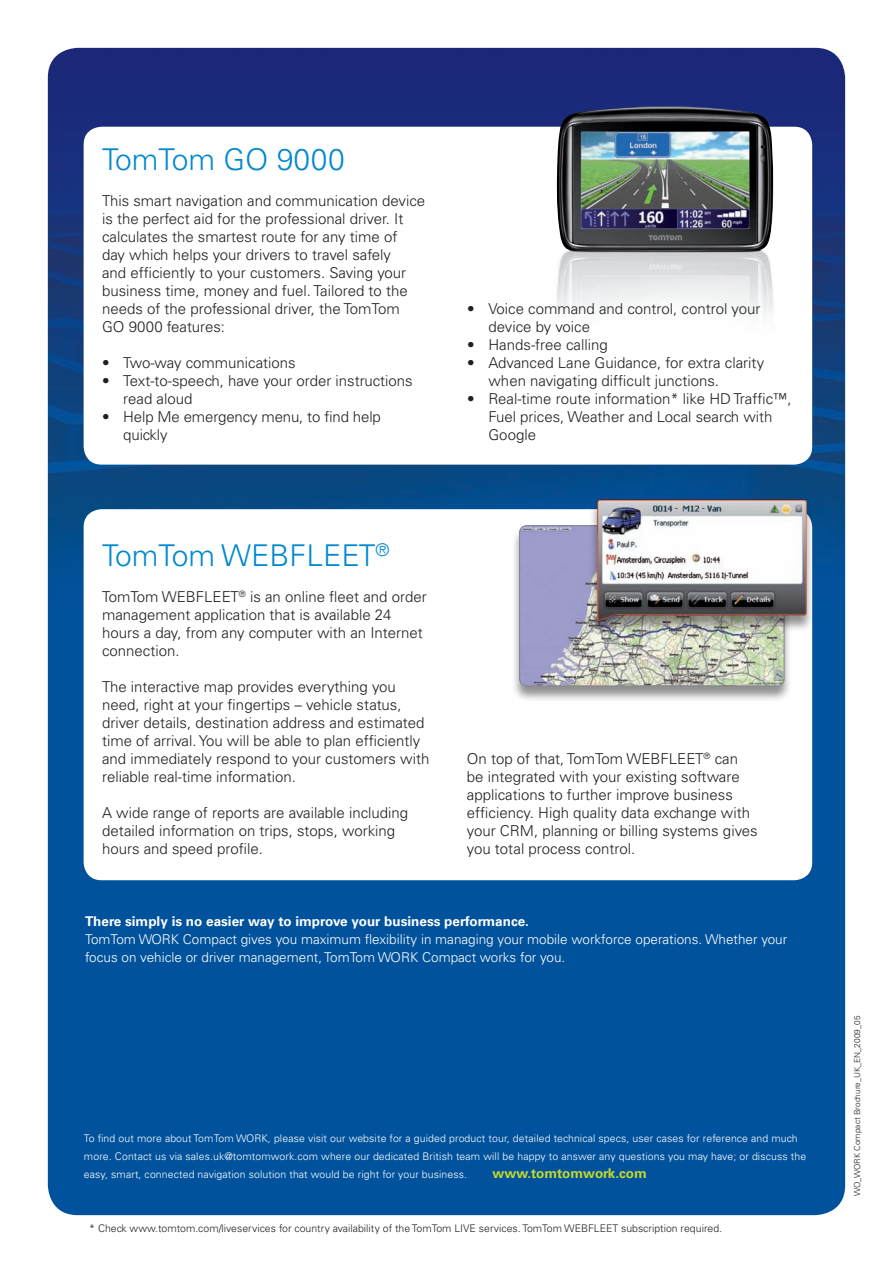
<style>
.page{position:relative;width:893px;height:1263px;background:#fff}
.page>*{position:absolute;margin:0;border:0;box-sizing:border-box;transform-origin:0 0}
.t1{font:300 30px "Univers LT";color:#0089cf}
.t2{font:300 15px/18px "Univers LT";color:#231f20}
.t3{font:300 13.5px/18px "Univers LT";color:#fff}
.t4{font:700 13.5px "Univers LT";color:#fff}
.t5{font:700 13.5px "Univers LT";color:#c4d82d}
.t6{font:300 10.5px/18px "Univers LT";letter-spacing:.01em;color:#fff}
.t7{font:300 10.5px "Univers LT";color:#231f20}
.t8{font:300 8.25px "Univers LT";color:#231f20}
</style>
<div class="page">
<img style="left:48px;top:48px;width:797px;height:1167px">
<div style="left:84px;top:127px;width:728px;height:338px;background:#fff;border-radius:18px"></div>
<img style="left:546px;top:106px;width:231px;height:209px">
<div style="left:84px;top:509px;width:728px;height:371px;background:#fff;border-radius:18px"></div>
<div style="left:511px;top:526px;width:281px;height:177px;background:#231f20;opacity:.5"></div>
<img style="left:520px;top:526px;width:264px;height:160px">
<div style="left:519px;top:525px;width:265px;height:161px;border:1px solid #808285;border-radius:7px"></div>
<div style="left:589px;top:500px;width:225px;height:137px;background:#231f20;opacity:.5"></div>
<img style="left:597px;top:499px;width:210px;height:123px">
<h1 class="t1" style="left:102px;top:141px;width:244px">TomTom GO 9000</h1>
<p class="t2" style="left:102px;top:192px;width:325px">This smart navigation and communication device is the perfect aid for the professional driver. It calculates the smartest route for any time of<br>day which helps your drivers to travel safely<br>and efficiently to your customers. Saving your business time, money and fuel. Tailored to the needs of the professional driver, the TomTom GO 9000 features:</p>
<p class="t2" style="left:102px;top:354px;width:195px">• Two-way communications</p>
<p class="t2" style="left:123px;top:372px;width:291px;text-indent:-21px">• Text-to-speech, have your order instructions read aloud</p>
<p class="t2" style="left:123px;top:408px;width:259px;text-indent:-21px">• Help Me emergency menu, to find help quickly</p>
<p class="t2" style="left:488px;top:300px;width:273px;text-indent:-21px">• Voice command and control, control your device by voice</p>
<p class="t2" style="left:467px;top:336px;width:142px">• Hands-free calling</p>
<p class="t2" style="left:488px;top:354px;width:277px;text-indent:-21px">• Advanced Lane Guidance, for extra clarity when navigating difficult junctions.</p>
<p class="t2" style="left:488px;top:390px;width:305px;text-indent:-21px">• Real-time route information* like HD Traffic™,<br>Fuel prices, Weather and Local search with<br>Google</p>
<h1 class="t1" style="left:102px;top:537px;width:289px">TomTom WEBFLEET<sup>®</sup></h1>
<p class="t2" style="left:102px;top:588px;width:326px">TomTom WEBFLEET<sup>®</sup> is an online fleet and order management application that is available 24 hours a day, from any computer with an Internet connection.</p>
<p class="t2" style="left:102px;top:678px;width:329px">The interactive map provides everything you need, right at your fingertips – vehicle status, driver details, destination address and estimated time of arrival. You will be able to plan efficiently and immediately respond to your customers with reliable real-time information.</p>
<p class="t2" style="left:102px;top:804px;width:308px">A wide range of reports are available including detailed information on trips, stops, working hours and speed profile.</p>
<p class="t2" style="left:467px;top:750px;width:292px">On top of that, TomTom WEBFLEET<sup>®</sup> can be integrated with your existing software applications to further improve business efficiency. High quality data exchange with your CRM, planning or billing systems gives you total process control.</p>
<p class="t4" style="left:85px;top:913px;width:445px">There simply is no easier way to improve your business performance.</p>
<p class="t3" style="left:85px;top:930px;width:704px">TomTom WORK Compact gives you maximum flexibility in managing your mobile workforce operations. Whether your focus on vehicle or driver management, TomTom WORK Compact works for you.</p>
<p class="t6" style="left:84px;top:1129px;width:724px">To find out more about TomTom WORK, please visit our website for a guided product tour, detailed technical specs, user cases for reference and much more. Contact us via sales.uk@tomtomwork.com where our dedicated British team will be happy to answer any questions you may have; or discuss the easy, smart, connected navigation solution that would be right for your business.</p>
<p class="t5" style="left:493px;top:1165px;width:156px">www.tomtomwork.com</p>
<p class="t7" style="left:89px;top:1222px;width:634px">* Check www.tomtom.com/liveservices for country availability of the TomTom LIVE services. TomTom WEBFLEET subscription required.</p>
<p class="t8" style="left:852px;top:1196px;width:182px;rotate:-90deg">WO_WORK Compact Brochure_UK_EN_2009_05</p>
</div>
